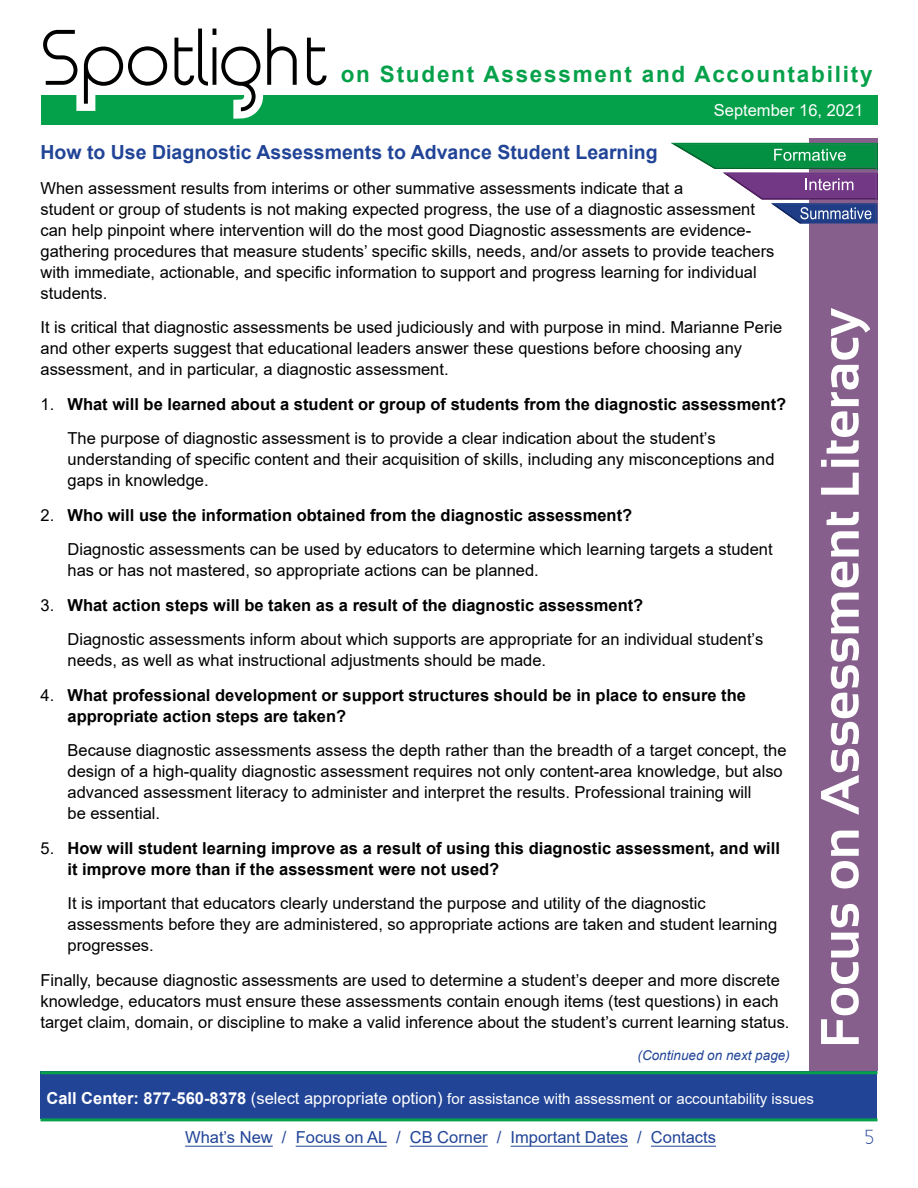
<style>
.page{position:relative;width:918px;height:1188px;background:#fff}
.page>*{position:absolute;margin:0;border:0;box-sizing:border-box;transform-origin:0 0}
.t1{font:700 22.5px "Arial";letter-spacing:.08em;color:#05a14a}
.t2{font:700 19.5px "Arial";color:#214497}
.t3{font:16.5px/21px "Arial";color:#000}
.t4{font:700 16.5px/21px "Arial";color:#000}
.t5{font:16.5px "Arial";color:#214497}
.t6{font:16.5px "Arial";color:#fff}
.t7{font:16.5px "Time Burner";color:#214497}
.t8{font:15px "Arial";color:#fff}
.t9{font:italic 13.5px "Arial";color:#214497}
.s1{font-weight:400}
.s2{font-weight:700;font-size:16.5px}
.s3{font-size:16.5px}
</style>
<div class="page">
<div style="left:40px;top:1071px;width:838px;height:47px;background:#214497"></div>
<hr style="left:40px;top:1071px;width:838px;height:3px;background:#06a14b">
<hr style="left:40px;top:1118px;width:838px;height:3px;background:#06a14b">
<hr style="left:185px;top:1146px;width:88px;height:1px;background:#214497">
<hr style="left:296px;top:1146px;width:91px;height:1px;background:#214497">
<hr style="left:410px;top:1146px;width:78px;height:1px;background:#214497">
<hr style="left:511px;top:1146px;width:117px;height:1px;background:#214497">
<hr style="left:651px;top:1146px;width:65px;height:1px;background:#214497">
<div style="left:41px;top:95px;width:837px;height:30px;background:#05a14a"></div>
<svg style="left:43px;top:28px;width:284px;height:91px"></svg>
<div style="left:809px;top:138px;width:69px;height:933px;background:#875f8d"></div>
<svg style="left:671px;top:143px;width:207px;height:80px"></svg>
<svg style="left:821px;top:933px;width:38px;height:111px"></svg>
<svg style="left:831px;top:904px;width:28px;height:23px"></svg>
<svg style="left:831px;top:831px;width:28px;height:57px"></svg>
<svg style="left:821px;top:593px;width:38px;height:222px"></svg>
<svg style="left:831px;top:562px;width:28px;height:25px"></svg>
<svg style="left:831px;top:531px;width:28px;height:25px"></svg>
<svg style="left:827px;top:512px;width:32px;height:13px"></svg>
<svg style="left:821px;top:473px;width:38px;height:22px"></svg>
<svg style="left:821px;top:460px;width:38px;height:7px"></svg>
<svg style="left:827px;top:308px;width:43px;height:146px"></svg>
<h1 class="t1" style="left:341px;top:59px;width:533px">on Student Assessment and Accountability</h1>
<p class="t6" style="left:714px;top:99px;width:151px">September 16, 2021</p>
<h1 class="t2" style="left:40px;top:139px;width:619px">How to Use Diagnostic Assessments to Advance Student Learning</h1>
<p class="t3" style="left:40px;top:177px;width:736px">When assessment results from interims or other summative assessments indicate that a<br>student or group of students is not making expected progress, the use of a diagnostic assessment can help pinpoint where intervention will do the most good Diagnostic assessments are evidence&shy;gathering procedures that measure students’ specific skills, needs, and/or assets to provide teachers with immediate, actionable, and specific information to support and progress learning for individual students.</p>
<p class="t3" style="left:40px;top:317px;width:743px">It is critical that diagnostic assessments be used judiciously and with purpose in mind. Marianne Perie and other experts suggest that educational leaders answer these questions before choosing any assessment, and in particular, a diagnostic assessment.</p>
<h2 class="t4" style="left:40px;top:394px;width:747px"><span class="s1">1.</span> What will be learned about a student or group of students from the diagnostic assessment?</h2>
<p class="t3" style="left:67px;top:428px;width:709px">The purpose of diagnostic assessment is to provide a clear indication about the student’s understanding of specific content and their acquisition of skills, including any misconceptions and gaps in knowledge.</p>
<h3 class="t4" style="left:40px;top:505px;width:593px"><span class="s1">2.</span> Who will use the information obtained from the diagnostic assessment?</h3>
<p class="t3" style="left:67px;top:539px;width:707px">Diagnostic assessments can be used by educators to determine which learning targets a student has or has not mastered, so appropriate actions can be planned.</p>
<h4 class="t4" style="left:40px;top:595px;width:604px"><span class="s1">3.</span> What action steps will be taken as a result of the diagnostic assessment?</h4>
<p class="t3" style="left:67px;top:629px;width:697px">Diagnostic assessments inform about which supports are appropriate for an individual student’s needs, as well as what instructional adjustments should be made.</p>
<h4 class="t4" style="left:67px;top:685px;width:680px;text-indent:-27px"><span class="s1">4.</span> What professional development or support structures should be in place to ensure the appropriate action steps are taken?</h4>
<p class="t3" style="left:67px;top:740px;width:721px">Because diagnostic assessments assess the depth rather than the breadth of a target concept, the design of a high-quality diagnostic assessment requires not only content-area knowledge, but also advanced assessment literacy to administer and interpret the results. Professional training will<br>be essential.</p>
<h4 class="t4" style="left:67px;top:838px;width:714px;text-indent:-27px"><span class="s1">5.</span> How will student learning improve as a result of using this diagnostic assessment, and will it improve more than if the assessment were not used?</h4>
<p class="t3" style="left:67px;top:893px;width:711px">It is important that educators clearly understand the purpose and utility of the diagnostic assessments before they are administered, so appropriate actions are taken and student learning progresses.</p>
<p class="t3" style="left:40px;top:969px;width:751px">Finally, because diagnostic assessments are used to determine a student’s deeper and more discrete knowledge, educators must ensure these assessments contain enough items (test questions) in each target claim, domain, or discipline to make a valid inference about the student’s current learning status.</p>
<p class="t9" style="left:638px;top:1046px;width:154px">(Continued on next page)</p>
<p class="t8" style="left:46px;top:1088px;width:769px"><span class="s2">Call Center: 877-560-8378</span> <span class="s3">(select appropriate option)</span> for assistance with assessment or accountability issues</p>
<p class="t5" style="left:185px;top:1126px;width:532px">What’s New / Focus on AL / CB Corner / Important Dates / Contacts</p>
<p class="t7" style="left:865px;top:1129px;width:11px">5</p>
</div>
